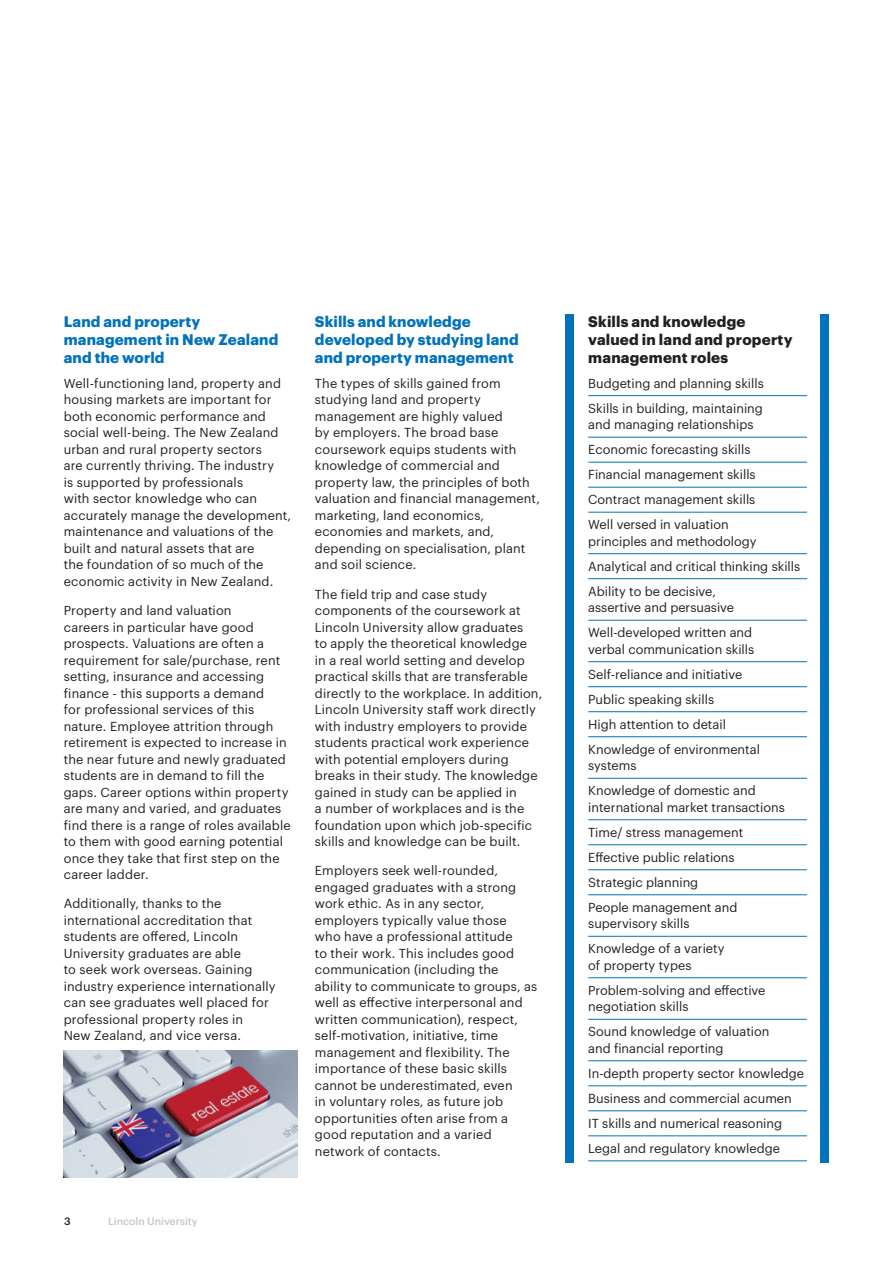
<style>
.page{position:relative;width:893px;height:1263px;background:#fff}
.page>*{position:absolute;margin:0;border:0;box-sizing:border-box;transform-origin:0 0}
.t1{font:700 15px/18px "Graphik";letter-spacing:.01em;color:#0072bc}
.t2{font:700 15px/18px "Graphik";letter-spacing:.015em;color:#231f20}
.t3{font:12.75px/16.5px "Graphik";letter-spacing:.01em;color:#231f20}
.t4{font:500 10.5px "Graphik";color:#c7c8ca}
.t5{font:500 10.5px "Graphik";color:#231f20}
</style>
<div class="page">
<hr style="left:588px;top:395px;width:219px;height:1px;background:#0072bc">
<hr style="left:588px;top:437px;width:219px;height:1px;background:#0072bc">
<hr style="left:588px;top:462px;width:219px;height:1px;background:#0072bc">
<hr style="left:588px;top:487px;width:219px;height:1px;background:#0072bc">
<hr style="left:588px;top:512px;width:219px;height:1px;background:#0072bc">
<hr style="left:588px;top:553px;width:219px;height:1px;background:#0072bc">
<hr style="left:588px;top:578px;width:219px;height:1px;background:#0072bc">
<hr style="left:588px;top:620px;width:219px;height:1px;background:#0072bc">
<hr style="left:588px;top:661px;width:219px;height:1px;background:#0072bc">
<hr style="left:588px;top:686px;width:219px;height:1px;background:#0072bc">
<hr style="left:588px;top:711px;width:219px;height:1px;background:#0072bc">
<hr style="left:588px;top:736px;width:219px;height:1px;background:#0072bc">
<hr style="left:588px;top:778px;width:219px;height:1px;background:#0072bc">
<hr style="left:588px;top:819px;width:219px;height:1px;background:#0072bc">
<hr style="left:588px;top:844px;width:219px;height:1px;background:#0072bc">
<hr style="left:588px;top:869px;width:219px;height:1px;background:#0072bc">
<hr style="left:588px;top:894px;width:219px;height:1px;background:#0072bc">
<hr style="left:588px;top:936px;width:219px;height:1px;background:#0072bc">
<hr style="left:588px;top:977px;width:219px;height:1px;background:#0072bc">
<hr style="left:588px;top:1019px;width:219px;height:1px;background:#0072bc">
<hr style="left:588px;top:1060px;width:219px;height:1px;background:#0072bc">
<hr style="left:588px;top:1085px;width:219px;height:1px;background:#0072bc">
<hr style="left:588px;top:1110px;width:219px;height:1px;background:#0072bc">
<hr style="left:588px;top:1135px;width:219px;height:1px;background:#0072bc">
<hr style="left:588px;top:1160px;width:219px;height:1px;background:#0072bc">
<div style="left:566px;top:315px;width:8px;height:848px;background:#0072bc"></div>
<div style="left:821px;top:315px;width:8px;height:848px;background:#0072bc"></div>
<img style="left:64px;top:1050px;width:234px;height:128px">
<p class="t1" style="left:64px;top:311px;width:216px">Land and property management in New Zealand and the world</p>
<p class="t3" style="left:64px;top:374px;width:229px">Well-functioning land, property and housing markets are important for both economic performance and social well-being. The New Zealand urban and rural property sectors<br>are currently thriving. The industry<br>is supported by professionals<br>with sector knowledge who can accurately manage the development, maintenance and valuations of the built and natural assets that are<br>the foundation of so much of the economic activity in New Zealand.</p>
<p class="t3" style="left:64px;top:601px;width:228px">Property and land valuation<br>careers in particular have good prospects. Valuations are often a requirement for sale/purchase, rent setting, insurance and accessing finance - this supports a demand<br>for professional services of this nature. Employee attrition through retirement is expected to increase in the near future and newly graduated students are in demand to fill the gaps. Career options within property are many and varied, and graduates find there is a range of roles available to them with good earning potential once they take that first step on the career ladder.</p>
<p class="t3" style="left:64px;top:894px;width:213px">Additionally, thanks to the international accreditation that students are offered, Lincoln<br>University graduates are able<br>to seek work overseas. Gaining industry experience internationally can see graduates well placed for professional property roles in<br>New Zealand, and vice versa.</p>
<p class="t5" style="left:64px;top:1213px;width:8px">3</p>
<p class="t4" style="left:108px;top:1213px;width:91px">Lincoln University</p>
<p class="t1" style="left:315px;top:311px;width:205px">Skills and knowledge developed by studying land and property management</p>
<p class="t3" style="left:315px;top:374px;width:226px">The types of skills gained from studying land and property management are highly valued<br>by employers. The broad base coursework equips students with knowledge of commercial and property law, the principles of both valuation and financial management, marketing, land economics, economies and markets, and, depending on specialisation, plant and soil science.</p>
<p class="t3" style="left:315px;top:585px;width:229px">The field trip and case study components of the coursework at Lincoln University allow graduates<br>to apply the theoretical knowledge<br>in a real world setting and develop practical skills that are transferable directly to the workplace. In addition, Lincoln University staff work directly with industry employers to provide students practical work experience with potential employers during breaks in their study. The knowledge gained in study can be applied in<br>a number of workplaces and is the foundation upon which job-specific skills and knowledge can be built.</p>
<p class="t3" style="left:315px;top:861px;width:224px">Employers seek well-rounded, engaged graduates with a strong work ethic. As in any sector, employers typically value those<br>who have a professional attitude<br>to their work. This includes good communication (including the ability to communicate to groups, as well as effective interpersonal and written communication), respect, self-motivation, initiative, time management and flexibility. The importance of these basic skills cannot be underestimated, even<br>in voluntary roles, as future job opportunities often arise from a good reputation and a varied network of contacts.</p>
<p class="t2" style="left:588px;top:311px;width:206px">Skills and knowledge valued in land and property management roles</p>
<p class="t3" style="left:588px;top:370px;width:177px;line-height:25px">Budgeting and planning skills<br>Skills in building, maintaining</p>
<p class="t3" style="left:588px;top:411px;width:169px;line-height:25px">and managing relationships<br>Economic forecasting skills<br>Financial management skills<br>Contract management skills<br>Well versed in valuation</p>
<p class="t3" style="left:588px;top:528px;width:214px;line-height:25px">principles and methodology<br>Analytical and critical thinking skills<br>Ability to be decisive,</p>
<p class="t3" style="left:588px;top:594px;width:165px;line-height:25px">assertive and persuasive<br>Well-developed written and</p>
<p class="t3" style="left:588px;top:636px;width:173px;line-height:25px">verbal communication skills<br>Self-reliance and initiative<br>Public speaking skills<br>High attention to detail<br>Knowledge of environmental</p>
<p class="t3" style="left:588px;top:752px;width:169px;line-height:25px">systems<br>Knowledge of domestic and</p>
<p class="t3" style="left:588px;top:794px;width:198px;line-height:25px">international market transactions<br>Time/ stress management<br>Effective public relations<br>Strategic planning<br>People management and</p>
<p class="t3" style="left:588px;top:910px;width:138px;line-height:25px">supervisory skills<br>Knowledge of a variety</p>
<p class="t3" style="left:588px;top:952px;width:179px;line-height:25px">of property types<br>Problem-solving and effective</p>
<p class="t3" style="left:588px;top:993px;width:183px;line-height:25px">negotiation skills<br>Sound knowledge of valuation</p>
<p class="t3" style="left:588px;top:1035px;width:217px;line-height:25px">and financial reporting<br>In-depth property sector knowledge<br>Business and commercial acumen<br>IT skills and numerical reasoning<br>Legal and regulatory knowledge</p>
</div>
